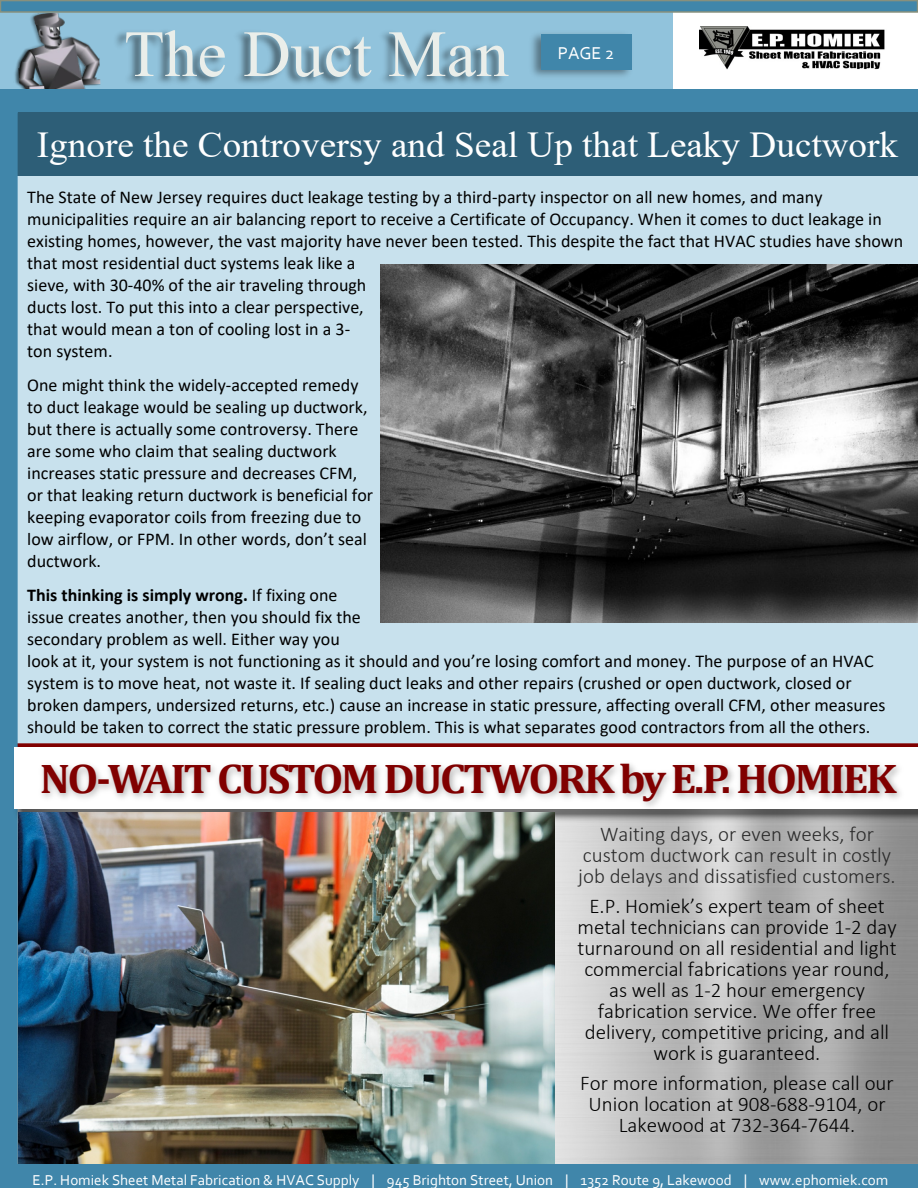
<style>
.page{position:relative;width:918px;height:1188px;background:#fff}
.page>*{position:absolute;margin:0;border:0;box-sizing:border-box;transform-origin:0 0}
.t1{font:66px "Times New Roman";color:#eaeeea}
.t2{font:700 41.7px "Cambria";letter-spacing:-.055em;color:#800000;scale:1.07 1}
.t3{font:36.45px "Times New Roman";color:#fff}
.t4{font:300 21px/21px "Calibri";color:#000;text-align:center}
.t5{font:300 21px/21px "Calibri";color:#2b2b2b;text-align:center}
.t6{font:18px/22px "Calibri";color:#000}
.t7{font:18px "Corbel";color:#fff}
.t8{font:15px "Corbel";color:#fff}
.s1{font-weight:700}
</style>
<div class="page">
<div style="left:8px;top:176px;width:910px;height:567px;background:#c8e1ed"></div>
<div style="left:0;top:0;width:918px;height:101px;background:#91c3dc"></div>
<div style="left:541px;top:34px;width:91px;height:35px;background:#4086aa"></div>
<img style="left:30px;top:13px;width:71px;height:76px">
<img style="left:15px;top:46px;width:32px;height:43px">
<img style="left:21px;top:50px;width:24px;height:39px">
<div style="left:673px;top:0;width:245px;height:90px;background:#fff"></div>
<img style="left:700px;top:27px;width:185px;height:43px">
<div style="left:0;top:0;width:918px;height:13px;background:#4086aa;border:2px solid #87907d"></div>
<img style="left:109px;top:10px;width:429px;height:74px">
<div style="left:1px;top:89px;width:917px;height:31px;background:#4086aa"></div>
<div style="left:11px;top:743px;width:907px;height:5px;background:#800000"></div>
<div style="left:17px;top:113px;width:901px;height:63px;background:#2d5e77"></div>
<img style="left:381px;top:264px;width:537px;height:359px">
<svg style="left:0;top:89px;width:37px;height:1075px"></svg>
<img style="left:12px;top:746px;width:906px;height:79px">
<div style="left:14px;top:748px;width:904px;height:61px;background:#fff"></div>
<img style="left:33px;top:745px;width:885px;height:69px">
<img style="left:18px;top:812px;width:537px;height:352px">
<div style="left:0;top:1164px;width:918px;height:24px;background:#4086aa"></div>
<h1 class="t1" style="left:124px;top:30px;width:386px">The Duct Man</h1>
<p class="t7" style="left:558px;top:45px;width:58px">PAGE 2</p>
<h3 class="t3" style="left:37px;top:131px;width:863px">Ignore the Controversy and Seal Up that Leaky Ductwork</h3>
<p class="t6" style="left:27px;top:187px;width:878px">The State of New Jersey requires duct leakage testing by a third-party inspector on all new homes, and many municipalities require an air balancing report to receive a Certificate of Occupancy. When it comes to duct leakage in existing homes, however, the vast majority have never been tested. This despite the fact that HVAC studies have shown that most residential duct systems leak like a<br>sieve, with 30-40% of the air traveling through<br>ducts lost. To put this into a clear perspective,<br>that would mean a ton of cooling lost in a 3-<br>ton system.</p>
<p class="t6" style="left:27px;top:375px;width:347px">One might think the widely-accepted remedy to duct leakage would be sealing up ductwork, but there is actually some controversy. There are some who claim that sealing ductwork increases static pressure and decreases CFM, or that leaking return ductwork is beneficial for keeping evaporator coils from freezing due to low airflow, or FPM. In other words, don’t seal ductwork.</p>
<p class="t6" style="left:27px;top:585px;width:860px"><span class="s1">This thinking is simply wrong.</span> If fixing one<br>issue creates another, then you should fix the<br>secondary problem as well. Either way you<br>look at it, your system is not functioning as it should and you’re losing comfort and money. The purpose of an HVAC system is to move heat, not waste it. If sealing duct leaks and other repairs (crushed or open ductwork, closed or broken dampers, undersized returns, etc.) cause an increase in static pressure, affecting overall CFM, other measures should be taken to correct the static pressure problem. This is what separates good contractors from all the others.</p>
<h2 class="t2" style="left:40px;top:760px;width:802px">NO-WAIT CUSTOM DUCTWORK by E.P. HOMIEK</h2>
<p class="t5" style="left:578px;top:825px;width:319px">Waiting days, or even weeks, for custom ductwork can result in costly job delays and dissatisfied customers.</p>
<p class="t4" style="left:577px;top:897px;width:321px">E.P. Homiek’s expert team of sheet metal technicians can provide 1-2 day turnaround on all residential and light commercial fabrications year round, as well as 1-2 hour emergency fabrication service. We offer free delivery, competitive pricing, and all work is guaranteed.</p>
<p class="t4" style="left:580px;top:1074px;width:315px">For more information, please call our<br>Union location at 908-688-9104, or<br>Lakewood at 732-364-7644.</p>
<p class="t8" style="left:33px;top:1174px;width:857px">E.P. Homiek Sheet Metal Fabrication &amp; HVAC Supply | 945 Brighton Street, Union | 1352 Route 9, Lakewood | www.ephomiek.com</p>
</div>
